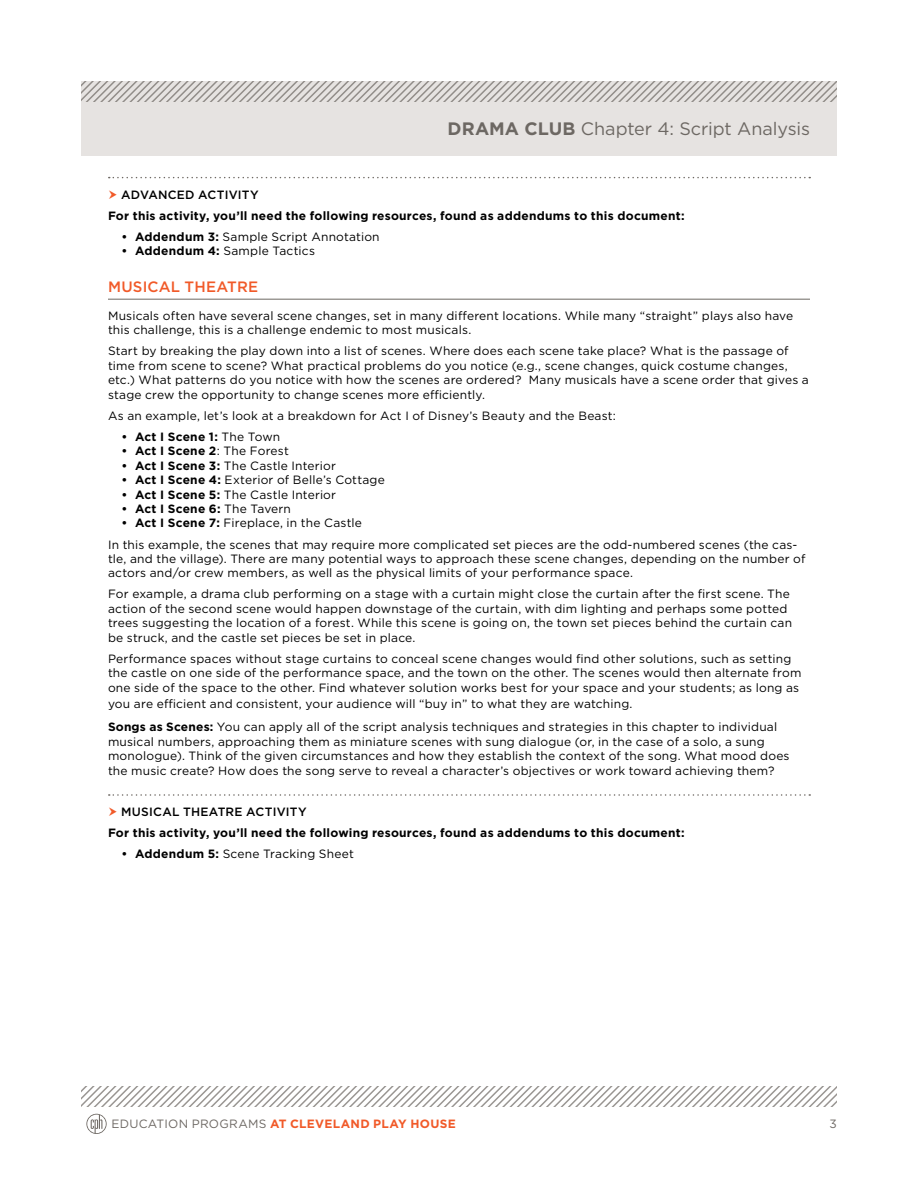
<style>
.page{position:relative;width:918px;height:1188px;background:#fff}
.page>*{position:absolute;margin:0;border:0;box-sizing:border-box;transform-origin:0 0}
.t1{font:18px "Gotham";letter-spacing:-.005em;color:#6d6863}
.t2{font:500 15px "Gotham";letter-spacing:.015em;color:#f15a29}
.t3{font:12px/14.4px "Gotham";letter-spacing:.015em;color:#000}
.t4{font:700 12px "Gotham";letter-spacing:.02em;color:#000}
.t5{font:500 12px "Gotham";letter-spacing:.02em;color:#000}
.t6{font:700 12px "Gotham";letter-spacing:.025em;color:#f15a29}
.t7{font:12px "Gotham";color:#6d6863}
.s1{font-weight:700}
.s2{font-weight:400}
.s3{font-weight:400;color:#6d6863}
</style>
<div class="page">
<div style="left:81px;top:81px;width:756px;height:74px;background:#e6e3e1"></div>
<svg style="left:81px;top:1087px;width:756px;height:20px"></svg>
<svg style="left:86px;top:1114px;width:21px;height:20px"></svg>
<svg style="left:81px;top:81px;width:756px;height:20px"></svg>
<svg style="left:109px;top:177px;width:701px;height:1px"></svg>
<hr style="left:108px;top:299px;width:702px;height:1px;background:#6d6863">
<svg style="left:109px;top:794px;width:701px;height:2px"></svg>
<h1 class="t1" style="left:448px;top:118px;width:364px"><span class="s1">DRAMA CLUB</span> Chapter 4: Script Analysis</h1>
<p class="t5" style="left:121px;top:187px;width:139px">ADVANCED ACTIVITY</p>
<p class="t4" style="left:108px;top:208px;width:578px">For this activity, you’ll need the following resources, found as addendums to this document:</p>
<p class="t3" style="left:122px;top:229px;width:260px"><span class="s1">• Addendum 3:</span> Sample Script Annotation</p>
<p class="t3" style="left:122px;top:244px;width:195px"><span class="s1">• Addendum 4:</span> Sample Tactics</p>
<p class="t2" style="left:108px;top:277px;width:152px">MUSICAL THEATRE</p>
<p class="t3" style="left:108px;top:308px;width:687px">Musicals often have several scene changes, set in many different locations. While many “straight” plays also have this challenge, this is a challenge endemic to most musicals.</p>
<p class="t3" style="left:108px;top:344px;width:702px">Start by breaking the play down into a list of scenes. Where does each scene take place? What is the passage of time from scene to scene? What practical problems do you notice (e.g., scene changes, quick costume changes, etc.) What patterns do you notice with how the scenes are ordered? Many musicals have a scene order that gives a stage crew the opportunity to change scenes more efficiently.</p>
<p class="t3" style="left:108px;top:408px;width:510px">As an example, let’s look at a breakdown for Act I of Disney’s Beauty and the Beast:</p>
<p class="t4" style="left:122px;top:429px;width:160px">• Act I Scene 1: <span class="s2">The Town</span></p>
<p class="t4" style="left:122px;top:443px;width:169px">• Act I Scene 2<span class="s2">: The Forest</span></p>
<p class="t3" style="left:122px;top:458px;width:216px"><span class="s1">• Act I Scene 3:</span> The Castle Interior</p>
<p class="t3" style="left:122px;top:472px;width:265px"><span class="s1">• Act I Scene 4:</span> Exterior of Belle’s Cottage</p>
<p class="t3" style="left:122px;top:487px;width:216px"><span class="s1">• Act I Scene 5:</span> The Castle Interior</p>
<p class="t4" style="left:122px;top:501px;width:171px">• Act I Scene 6: <span class="s2">The Tavern</span></p>
<p class="t3" style="left:108px;top:512px;width:691px;line-height:21.1px;text-indent:14px"><span class="s1">• Act I Scene 7:</span> Fireplace, in the Castle<br>In this example, the scenes that may require more complicated set pieces are the odd-numbered scenes (the cas-</p>
<p class="t3" style="left:108px;top:551px;width:699px">tle, and the village). There are many potential ways to approach these scene changes, depending on the number of actors and/or crew members, as well as the physical limits of your performance space.</p>
<p class="t3" style="left:108px;top:587px;width:686px">For example, a drama club performing on a stage with a curtain might close the curtain after the first scene. The action of the second scene would happen downstage of the curtain, with dim lighting and perhaps some potted trees suggesting the location of a forest. While this scene is going on, the town set pieces behind the curtain can be struck, and the castle set pieces be set in place.</p>
<p class="t3" style="left:108px;top:651px;width:695px">Performance spaces without stage curtains to conceal scene changes would find other solutions, such as setting the castle on one side of the performance space, and the town on the other. The scenes would then alternate from one side of the space to the other. Find whatever solution works best for your space and your students; as long as</p>
<p class="t3" style="left:108px;top:692px;width:671px;line-height:23.2px">you are efficient and consistent, your audience will “buy in” to what they are watching.<br><span class="s1">Songs as Scenes:</span> You can apply all of the script analysis techniques and strategies in this chapter to individual</p>
<p class="t3" style="left:108px;top:734px;width:683px">musical numbers, approaching them as miniature scenes with sung dialogue (or, in the case of a solo, a sung monologue). Think of the given circumstances and how they establish the context of the song. What mood does the music create? How does the song serve to reveal a character’s objectives or work toward achieving them?</p>
<p class="t5" style="left:121px;top:804px;width:187px">MUSICAL THEATRE ACTIVITY</p>
<p class="t4" style="left:108px;top:825px;width:578px">For this activity, you’ll need the following resources, found as addendums to this document:</p>
<p class="t3" style="left:122px;top:847px;width:234px"><span class="s1">• Addendum 5:</span> Scene Tracking Sheet</p>
<p class="t6" style="left:111px;top:1116px;width:346px"><span class="s3">EDUCATION PROGRAMS</span> AT CLEVELAND PLAY HOUSE</p>
<p class="t7" style="left:830px;top:1116px;width:9px">3</p>
</div>
